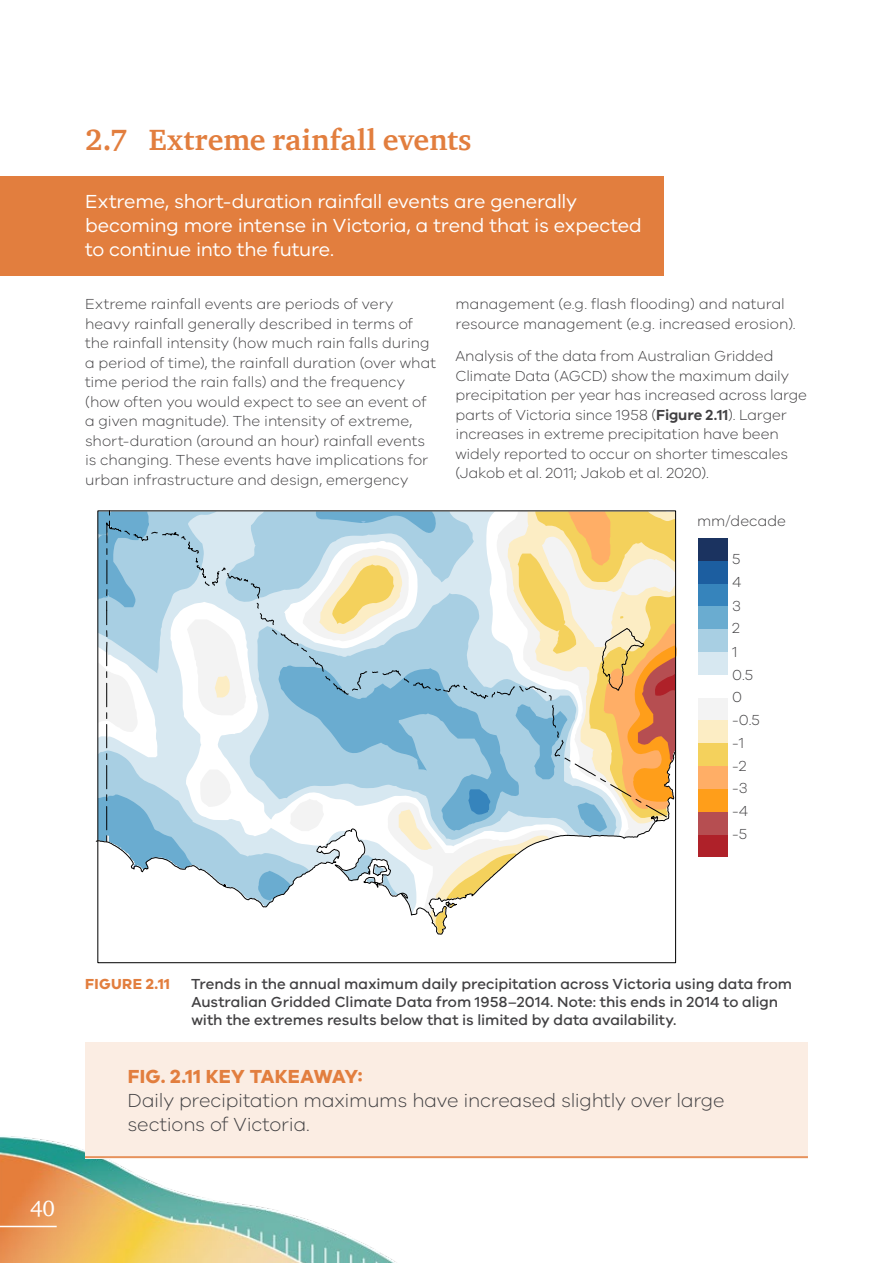
<style>
.page{position:relative;width:893px;height:1263px;background:#fff}
.page>*{position:absolute;margin:0;border:0;box-sizing:border-box;transform-origin:0 0}
.t1{font:700 30px "ITC Charter Com";letter-spacing:.01em;color:#e27e3e}
.t2{font:22.5px "ITC Charter Com";color:#fff}
.t3{font:19.5px/24px "VIC";letter-spacing:-.01em;color:#fff}
.t4{font:300 19.5px/24px "VIC";letter-spacing:-.015em;color:#414042}
.t5{font:700 19.5px "VIC";letter-spacing:.015em;color:#e27e3e}
.t6{font:300 15px/19.5px "VIC";letter-spacing:-.005em;color:#414042}
.t7{font:500 15px/18px "VIC";color:#414042}
.t8{font:700 15px "VIC";letter-spacing:.03em;color:#e27e3e}
.s1{font-weight:600}
</style>
<div class="page">
<img style="left:0;top:1136px;width:396px;height:127px">
<hr style="left:0;top:1226px;width:57px;height:1px;background:#fff">
<div style="left:0;top:176px;width:663px;height:99px;background:#e27e3e"></div>
<div style="left:85px;top:1042px;width:723px;height:117px;background:#fbede3"></div>
<hr style="left:85px;top:1156px;width:723px;height:2px;background:#e27e3e">
<div style="left:698px;top:652px;width:30px;height:23px;background:#d7e8f1"></div>
<div style="left:698px;top:538px;width:30px;height:23px;background:#1b3360"></div>
<div style="left:698px;top:561px;width:30px;height:23px;background:#1c5ea0"></div>
<div style="left:698px;top:584px;width:30px;height:22px;background:#3684bc"></div>
<div style="left:698px;top:606px;width:30px;height:23px;background:#6aacd0"></div>
<div style="left:698px;top:629px;width:30px;height:23px;background:#a8cfe3"></div>
<div style="left:698px;top:698px;width:30px;height:22px;background:#f3f3f3"></div>
<div style="left:698px;top:834px;width:30px;height:23px;background:#af2129"></div>
<div style="left:698px;top:812px;width:30px;height:22px;background:#b64e51"></div>
<div style="left:698px;top:766px;width:30px;height:23px;background:#ffae66"></div>
<div style="left:698px;top:789px;width:30px;height:23px;background:#ff9e1a"></div>
<div style="left:698px;top:743px;width:30px;height:23px;background:#f4d15c"></div>
<div style="left:698px;top:720px;width:30px;height:23px;background:#fcedc4"></div>
<svg style="left:95px;top:511px;width:582px;height:424px"></svg>
<h1 class="t1" style="left:85px;top:121px;width:388px">2.7 Extreme rainfall events</h1>
<h3 class="t3" style="left:85px;top:189px;width:558px">Extreme, short-duration rainfall events are generally becoming more intense in Victoria, a trend that is expected to continue into the future.</h3>
<p class="t6" style="left:85px;top:294px;width:353px">Extreme rainfall events are periods of very heavy rainfall generally described in terms of the rainfall intensity (how much rain falls during a period of time), the rainfall duration (over what time period the rain falls) and the frequency (how often you would expect to see an event of a given magnitude). The intensity of extreme, short-duration (around an hour) rainfall events is changing. These events have implications for urban infrastructure and design, emergency</p>
<p class="t6" style="left:455px;top:294px;width:342px">management (e.g. flash flooding) and natural resource management (e.g. increased erosion).</p>
<p class="t6" style="left:455px;top:346px;width:353px">Analysis of the data from Australian Gridded Climate Data (AGCD) show the maximum daily precipitation per year has increased across large parts of Victoria since 1958 (<span class="s1">Figure 2.11</span>). Larger increases in extreme precipitation have been widely reported to occur on shorter timescales (Jakob et al. 2011; Jakob et al. 2020).</p>
<p class="t6" style="left:697px;top:511px;width:90px">mm/decade</p>
<p class="t6" style="left:732px;top:548px;width:11px;line-height:22.5px">5<br>4</p>
<p class="t6" style="left:732px;top:595px;width:10px;line-height:21.8px">3<br>2</p>
<p class="t6" style="left:732px;top:640px;width:23px;line-height:22.5px">1<br>0.5<br>0</p>
<p class="t6" style="left:732px;top:708px;width:29px;line-height:22.8px">-0.5 -1 -2 -3 -4 -5</p>
<h2 class="t2" style="left:30px;top:1194px;width:27px">40</h2>
<p class="t8" style="left:85px;top:974px;width:86px">FIGURE 2.11</p>
<p class="t7" style="left:191px;top:974px;width:602px">Trends in the annual maximum daily precipitation across Victoria using data from<br>Australian Gridded Climate Data from 1958–2014. Note: this ends in 2014 to align with the extremes results below that is limited by data availability.</p>
<h3 class="t5" style="left:128px;top:1064px;width:236px">FIG. 2.11 KEY TAKEAWAY:</h3>
<h3 class="t4" style="left:128px;top:1087px;width:599px">Daily precipitation maximums have increased slightly over large sections of Victoria.</h3>
</div>
